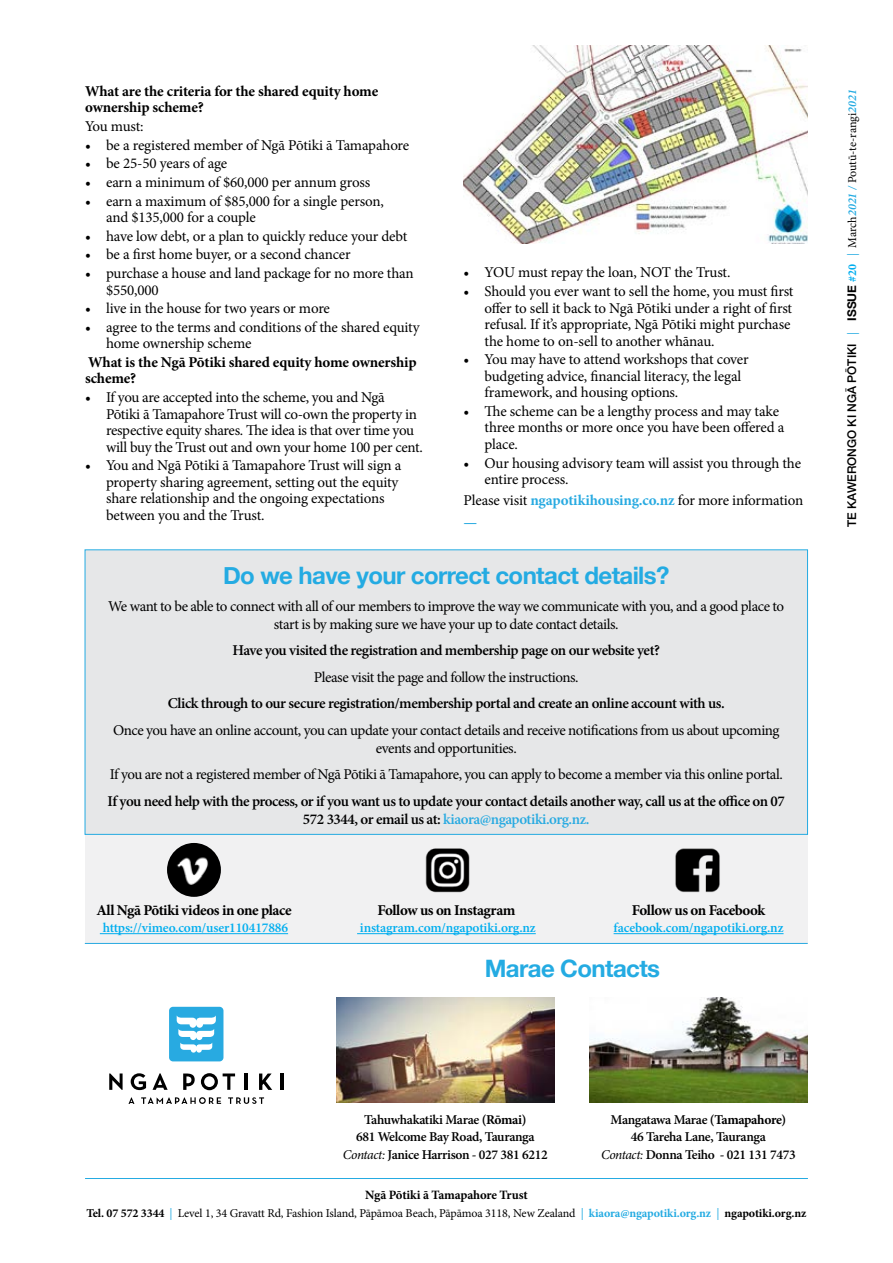
<style>
.page{position:relative;width:893px;height:1263px;background:#fff}
.page>*{position:absolute;margin:0;border:0;box-sizing:border-box;transform-origin:0 0}
.t1{font:700 24px "Helvetica Neue";letter-spacing:-.025em;color:#24abe2}
.t2{font:15px/16.5px "Minion Pro";letter-spacing:-.02em;color:#000}
.t3{font:600 15px/18px "Minion Pro";letter-spacing:-.03em;color:#000;text-align:center}
.t4{font:700 15px/16.5px "Minion Pro";letter-spacing:-.015em;color:#000}
.t5{font:600 13.5px/17.4px "Minion Pro";letter-spacing:-.025em;color:#000;text-align:center}
.t6{font:600 13.5px "Minion Pro";letter-spacing:-.01em;color:#00aeef}
.t7{font:700 12.75px "Minion Pro";letter-spacing:-.015em;color:#000}
.t8{font:12px "Minion Pro";letter-spacing:-.015em;color:#000}
.t9{font:500 12px "Helvetica Neue";color:#000}
.s1{font-weight:700;color:#28aae1}
.s2{color:#28aae1}
.s3{font-family:"Minion Pro";font-weight:400;color:#24abe2}
.s4{font-weight:700}
.s5{font-family:"Minion Pro";font-weight:700;color:#00aeef}
.s6{font-family:"Minion Pro";font-weight:400}
.s7{font-family:"Minion Pro";font-weight:600;font-style:italic;color:#24abe2}
.s8{font-weight:400;font-style:italic}
.s9{color:#24abe2}
.s10{font-weight:700;color:#24abe2}
</style>
<div class="page">
<hr style="left:85px;top:1178px;width:723px;height:1px;background:#24abe2">
<div style="left:85px;top:812px;width:723px;height:131px;background:#f1f1f2"></div>
<img style="left:675px;top:848px;width:45px;height:45px">
<hr style="left:614px;top:933px;width:169px;height:1px;background:#00aeef">
<img style="left:425px;top:848px;width:45px;height:45px">
<hr style="left:357px;top:933px;width:179px;height:1px;background:#00aeef">
<hr style="left:100px;top:933px;width:188px;height:1px;background:#00aeef">
<img style="left:167px;top:843px;width:54px;height:54px;border-radius:27px">
<img style="left:336px;top:998px;width:218px;height:105px">
<img style="left:589px;top:998px;width:219px;height:105px">
<hr style="left:85px;top:943px;width:723px;height:1px;background:#28aae1">
<div style="left:85px;top:550px;width:722px;height:284px;background:#e6e7e8"></div>
<div style="left:169px;top:1007px;width:54px;height:54px;background:#28aae1;border-radius:4px"></div>
<svg style="left:177px;top:1015px;width:39px;height:37px"></svg>
<svg style="left:109px;top:1073px;width:14px;height:17px"></svg>
<svg style="left:131px;top:1073px;width:15px;height:17px"></svg>
<svg style="left:153px;top:1073px;width:15px;height:17px"></svg>
<svg style="left:183px;top:1073px;width:12px;height:17px"></svg>
<svg style="left:201px;top:1073px;width:34px;height:17px"></svg>
<hr style="left:245px;top:1073px;width:3px;height:17px;background:#000">
<svg style="left:259px;top:1073px;width:13px;height:17px"></svg>
<hr style="left:280px;top:1073px;width:3px;height:17px;background:#000">
<svg style="left:128px;top:1097px;width:6px;height:7px"></svg>
<svg style="left:141px;top:1097px;width:80px;height:7px"></svg>
<svg style="left:228px;top:1097px;width:36px;height:7px"></svg>
<img style="left:463px;top:46px;width:345px;height:197px">
<p class="t4" style="left:85px;top:83px;width:295px">What are the criteria for the shared equity home ownership scheme?</p>
<p class="t2" style="left:85px;top:118px;width:60px">You must:</p>
<p class="t2" style="left:85px;top:137px;width:326px">• be a registered member of Ngā Pōtiki ā Tamapahore</p>
<p class="t2" style="left:85px;top:155px;width:144px">• be 25-50 years of age</p>
<p class="t2" style="left:85px;top:174px;width:287px">• earn a minimum of $60,000 per annum gross</p>
<p class="t2" style="left:106px;top:193px;width:279px;text-indent:-21px">• earn a maximum of $85,000 for a single person, and $135,000 for a couple</p>
<p class="t2" style="left:85px;top:228px;width:324px">• have low debt, or a plan to quickly reduce your debt</p>
<p class="t2" style="left:85px;top:246px;width:267px">• be a first home buyer, or a second chancer</p>
<p class="t2" style="left:106px;top:265px;width:309px;text-indent:-21px">• purchase a house and land package for no more than $550,000</p>
<p class="t2" style="left:85px;top:300px;width:246px">• live in the house for two years or more</p>
<p class="t2" style="left:106px;top:319px;width:315px;text-indent:-21px">• agree to the terms and conditions of the shared equity home ownership scheme</p>
<p class="t4" style="left:85px;top:354px;width:333px">What is the Ngā Pōtiki shared equity home ownership scheme?</p>
<p class="t2" style="left:106px;top:389px;width:318px;text-indent:-21px">• If you are accepted into the scheme, you and Ngā<br>Pōtiki ā Tamapahore Trust will co-own the property in respective equity shares. The idea is that over time you will buy the Trust out and own your home 100 per cent.</p>
<p class="t2" style="left:106px;top:457px;width:297px;text-indent:-21px">• You and Ngā Pōtiki ā Tamapahore Trust will sign a property sharing agreement, setting out the equity share relationship and the ongoing expectations between you and the Trust.</p>
<p class="t2" style="left:463px;top:264px;width:268px">• YOU must repay the loan, NOT the Trust.</p>
<p class="t2" style="left:484px;top:283px;width:311px;text-indent:-21px">• Should you ever want to sell the home, you must first offer to sell it back to Ngā Pōtiki under a right of first refusal. If it’s appropriate, Ngā Pōtiki might purchase the home to on-sell to another whānau.</p>
<p class="t2" style="left:484px;top:351px;width:266px;text-indent:-21px">• You may have to attend workshops that cover budgeting advice, financial literacy, the legal framework, and housing options.</p>
<p class="t2" style="left:484px;top:403px;width:301px;text-indent:-21px">• The scheme can be a lengthy process and may take three months or more once you have been offered a place.</p>
<p class="t2" style="left:484px;top:454px;width:318px;text-indent:-21px">• Our housing advisory team will assist you through the entire process.</p>
<p class="t2" style="left:463px;top:489px;width:341px;line-height:21.8px">Please visit <span class="s1">ngapotikihousing.co.nz</span> for more information <span class="s1">—</span></p>
<h1 class="t1" style="left:223px;top:557px;width:448px">Do we have your correct contact details?</h1>
<p class="t2" style="left:108px;top:597px;width:677px;line-height:18px;text-align:center">We want to be able to connect with all of our members to improve the way we communicate with you, and a good place to start is by making sure we have your up to date contact details.</p>
<p class="t3" style="left:233px;top:641px;width:429px">Have you visited the registration and membership page on our website yet?</p>
<p class="t2" style="left:314px;top:668px;width:266px">Please visit the page and follow the instructions.</p>
<p class="t3" style="left:168px;top:694px;width:558px">Click through to our secure registration/membership portal and create an online account with us.</p>
<p class="t2" style="left:113px;top:721px;width:668px;line-height:18px;text-align:center">Once you have an online account, you can update your contact details and receive notifications from us about upcoming events and opportunities.</p>
<p class="t2" style="left:110px;top:766px;width:674px">If you are not a registered member of Ngā Pōtiki ā Tamapahore, you can apply to become a member via this online portal.</p>
<p class="t3" style="left:108px;top:792px;width:679px">If you need help with the process, or if you want us to update your contact details another way, call us at the office on 07<br>572 3344, or email us at: <span class="s2">kiaora@ngapotiki.org.nz.</span></p>
<p class="t4" style="left:96px;top:901px;width:197px">All Ngā Pōtiki videos in one place</p>
<p class="t6" style="left:103px;top:919px;width:187px">https://vimeo.com/user110417886</p>
<p class="t4" style="left:377px;top:901px;width:140px">Follow us on Instagram</p>
<p class="t6" style="left:360px;top:919px;width:177px">instagram.com/ngapotiki.org.nz</p>
<p class="t4" style="left:632px;top:901px;width:135px">Follow us on Facebook</p>
<p class="t6" style="left:614px;top:919px;width:171px">facebook.com/ngapotiki.org.nz</p>
<h1 class="t1" style="left:485px;top:949px;width:177px">Marae Contacts</h1>
<p class="t9" style="left:842px;top:527px;width:439px;rotate:-90deg">TE KAWERONGO KI NGĀ PŌTIKI <span class="s3">|</span> <span class="s4">ISSUE</span> <span class="s5">#20</span> <span class="s3">|</span> <span class="s6">March</span><span class="s7">2021 /</span> <span class="s6">Poutū-te-rangi</span><span class="s7">2021</span></p>
<p class="t5" style="left:343px;top:1111px;width:206px">Tahuwhakatiki Marae <span class="s4">(Rōmai)<br></span>681 Welcome Bay Road, Tauranga<br><span class="s8">Contact:</span> Janice Harrison - 027 381 6212</p>
<p class="t5" style="left:601px;top:1111px;width:196px">Mangatawa Marae <span class="s4">(Tamapahore)<br></span>46 Tareha Lane, Tauranga<br><span class="s8">Contact:</span> Donna Teiho - 021 131 7473</p>
<p class="t7" style="left:365px;top:1186px;width:164px">Ngā Pōtiki ā Tamapahore Trust</p>
<p class="t8" style="left:87px;top:1205px;width:721px"><span class="s4">Tel. 07 572 3344</span> <span class="s9">|</span> Level 1, 34 Gravatt Rd, Fashion Island, Pāpāmoa Beach, Pāpāmoa 3118, New Zealand <span class="s9">|</span> <span class="s10">kiaora@ngapotiki.org.nz</span> <span class="s9">|</span> <span class="s4">ngapotiki.org.nz</span></p>
</div>
